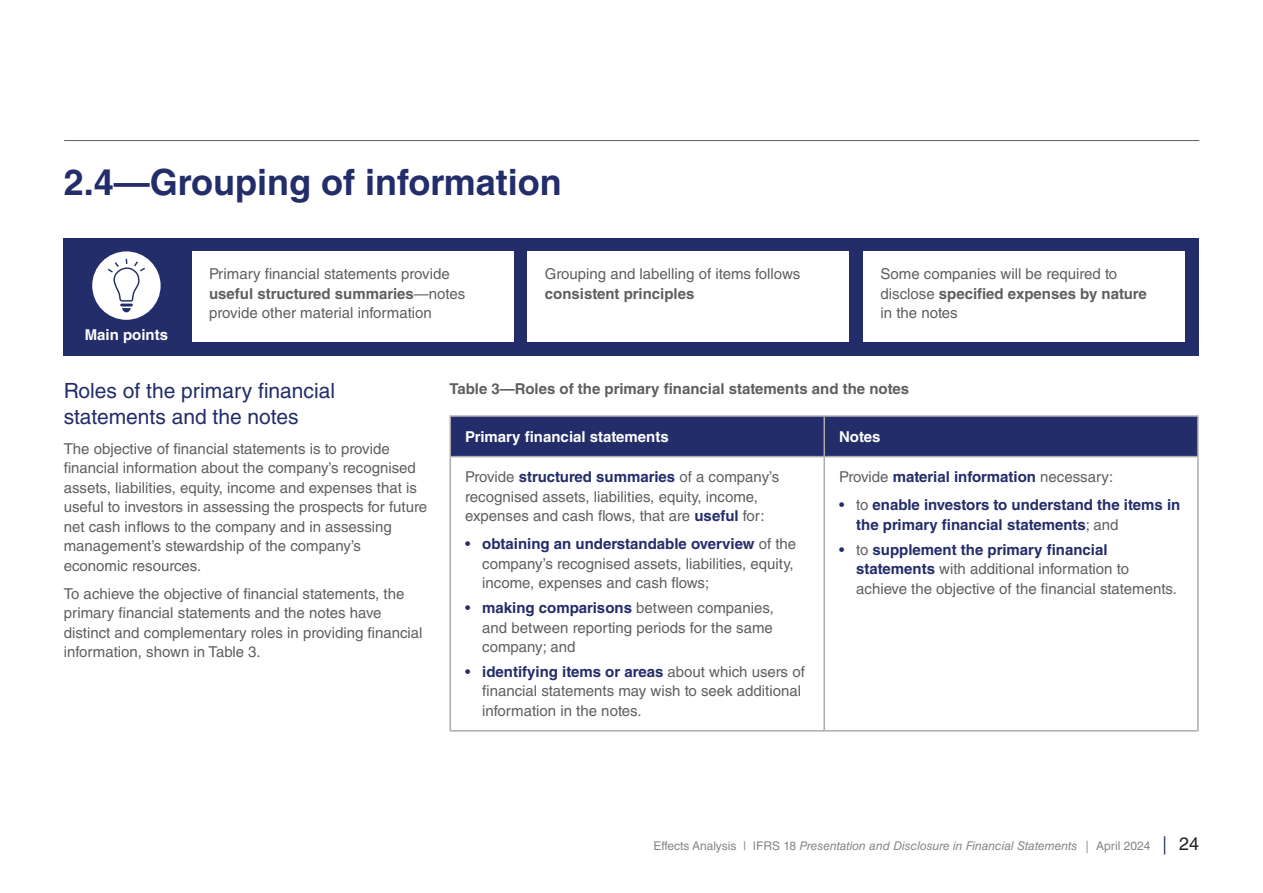
<style>
.page{position:relative;width:1263px;height:893px;background:#fff}
.page>*{position:absolute;margin:0;border:0;box-sizing:border-box;transform-origin:0 0}
.Level_1{font:700 36px "Helvetica LT Std";color:#232d6a}
.Level_2_heading{font:21px/25.2px "Helvetica LT Std";color:#232d6a}
.Body_copy{font:15px/19.5px "Helvetica LT Std";color:#5f5f62}
.Body_copy-2{font:700 15px/19.5px "Helvetica LT Std";color:#232d6a}
.Body_copy-3{font:700 15px "Helvetica LT Std";color:#5f5f62}
.Table_heading{font:700 15px "Helvetica LT Std";color:#fff}
.Body_copy-4{font:700 15px "Helvetica LT Std";color:#fff}
.t1{font:italic 12px "Helvetica LT Std";color:#848689}
.s1{font-weight:700}
.s2{font-weight:700;color:#232d6a}
.s3{color:#232d6a}
.s4{font-weight:400;color:#5f5f62}
.s5{font-weight:400}
.s6{font-style:normal}
.s7{font-family:"Swift LT Pro";font-style:normal}
.s8{font-family:"Swift LT Pro";font-style:normal;font-size:18px;color:#232d6a}
.s9{font-style:normal;font-size:18px;color:#231f20}
</style>
<div class="page">
<hr style="left:64px;top:140px;width:1135px;height:1px;background:#5f5f62">
<div style="left:63px;top:238px;width:1136px;height:118px;background:#232d6a"></div>
<div style="left:192px;top:251px;width:321px;height:91px;background:#fff"></div>
<div style="left:528px;top:251px;width:321px;height:91px;background:#fff"></div>
<div style="left:863px;top:251px;width:321px;height:91px;background:#fff"></div>
<div style="left:92px;top:251px;width:69px;height:69px;background:#fff;border-radius:50%"></div>
<svg style="left:108px;top:259px;width:37px;height:53px"></svg>
<div style="left:451px;top:417px;width:746px;height:39px;background:#232d6a"></div>
<hr style="left:449px;top:415px;width:375px;height:2px;background:#abacb0">
<hr style="left:449px;top:417px;width:2px;height:39px;background:#abacb0">
<hr style="left:824px;top:415px;width:375px;height:2px;background:#abacb0">
<hr style="left:823px;top:417px;width:2px;height:39px;background:#abacb0">
<hr style="left:1197px;top:417px;width:2px;height:39px;background:#abacb0">
<hr style="left:449px;top:456px;width:375px;height:1px;background:#abacb0">
<hr style="left:449px;top:457px;width:2px;height:273px;background:#abacb0">
<hr style="left:824px;top:456px;width:375px;height:1px;background:#abacb0">
<hr style="left:823px;top:457px;width:2px;height:273px;background:#abacb0">
<hr style="left:1197px;top:457px;width:2px;height:273px;background:#abacb0">
<hr style="left:449px;top:730px;width:375px;height:1px;background:#abacb0">
<hr style="left:824px;top:730px;width:375px;height:1px;background:#abacb0">
<p class="Level_1" style="left:64px;top:161px;width:500px">2.4—Grouping of information</p>
<p class="Body_copy" style="left:209px;top:264px;width:258px">Primary financial statements provide <span class="s1">useful structured summaries</span>—notes provide other material information</p>
<p class="Body_copy" style="left:545px;top:264px;width:257px">Grouping and labelling of items follows <span class="s1">consistent principles</span></p>
<p class="Body_copy" style="left:880px;top:264px;width:268px">Some companies will be required to disclose <span class="s1">specified expenses by nature </span>in the notes</p>
<p class="Body_copy-4" style="left:85px;top:326px;width:85px">Main points</p>
<p class="Level_2_heading" style="left:64px;top:378px;width:273px">Roles of the primary financial statements and the notes</p>
<p class="Body_copy" style="left:64px;top:439px;width:365px">The objective of financial statements is to provide financial information about the company’s recognised assets, liabilities, equity, income and expenses that is useful to investors in assessing the prospects for future net cash inflows to the company and in assessing management’s stewardship of the company’s economic resources.</p>
<p class="Body_copy" style="left:64px;top:584px;width:360px">To achieve the objective of financial statements, the primary financial statements and the notes have distinct and complementary roles in providing financial information, shown in Table 3.</p>
<p class="Body_copy-3" style="left:449px;top:380px;width:461px">Table 3—Roles of the primary financial statements and the notes</p>
<p class="Table_heading" style="left:465px;top:427px;width:205px">Primary financial statements</p>
<p class="Table_heading" style="left:839px;top:427px;width:43px">Notes</p>
<p class="Body_copy" style="left:465px;top:467px;width:316px">Provide <span class="s2">structured summaries</span> of a company’s recognised assets, liabilities, equity, income, expenses and cash flows, that are <span class="s2">useful</span> for:</p>
<p class="Body_copy" style="left:482px;top:534px;width:316px;text-indent:-17px"><span class="s3">•</span> <span class="s2">obtaining an understandable overview</span> of the company’s recognised assets, liabilities, equity, income, expenses and cash flows;</p>
<p class="Body_copy" style="left:482px;top:598px;width:293px;text-align:justify;text-indent:-17px"><span class="s3">•</span> <span class="s2">making comparisons</span> between companies, and between reporting periods for the same company; and</p>
<p class="Body_copy" style="left:482px;top:662px;width:324px;text-indent:-17px"><span class="s3">•</span> <span class="s2">identifying items or areas</span> about which users of financial statements may wish to seek additional information in the notes.</p>
<p class="Body_copy-2" style="left:839px;top:467px;width:276px"><span class="s4">Provide</span> material information <span class="s4">necessary:</span></p>
<p class="Body_copy-2" style="left:856px;top:495px;width:326px;text-indent:-17px"><span class="s5">•</span> <span class="s4">to</span> enable investors to understand the items in the primary financial statements<span class="s4">; and</span></p>
<p class="Body_copy" style="left:856px;top:539px;width:322px;text-indent:-17px"><span class="s3">•</span> to <span class="s2">supplement the primary financial statements</span> with additional information to achieve the objective of the financial statements.</p>
<p class="t1" style="left:653px;top:839px;width:547px"><span class="s6">Effects Analysis | IFRS 18</span> Presentation and Disclosure in Financial Statements <span class="s7">|</span> <span class="s6">April 2024</span> <span class="s8">|</span> <span class="s9">24</span></p>
</div>
